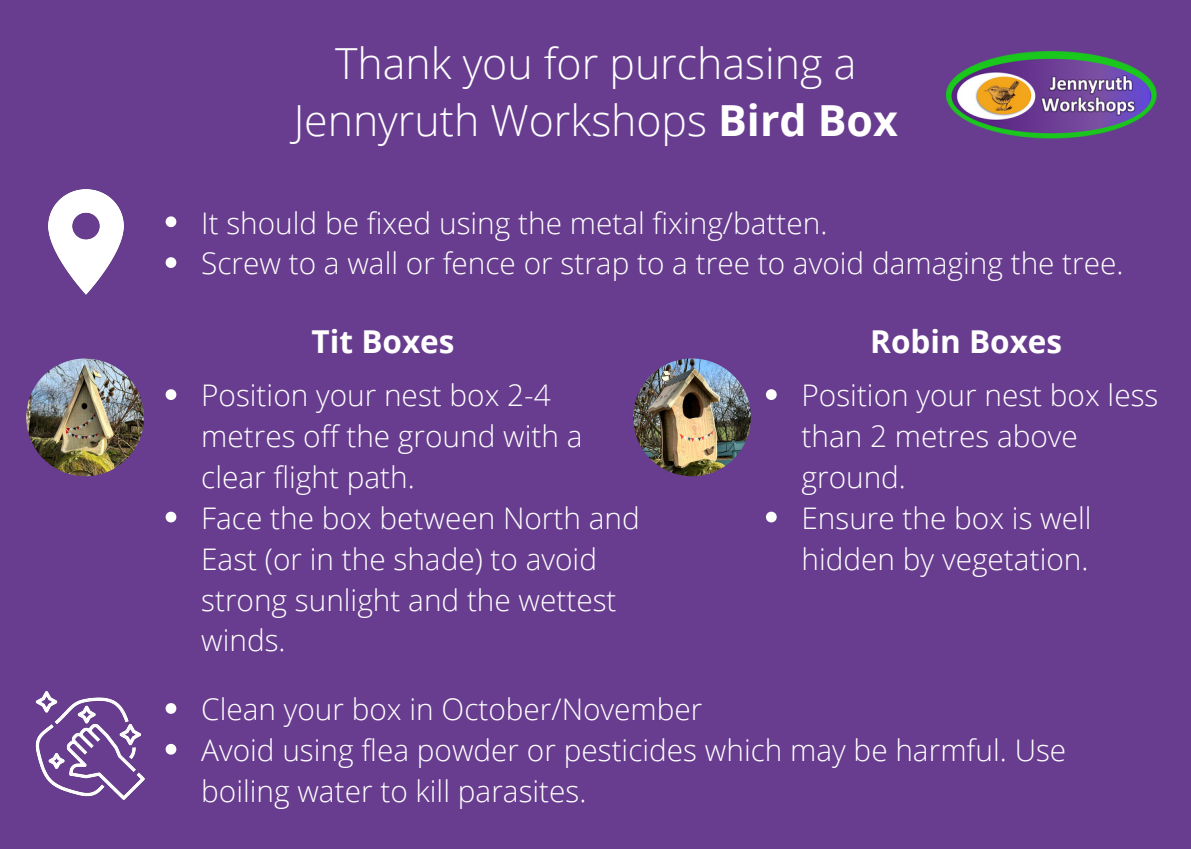
<style>
.page{position:relative;width:1191px;height:849px;background:#683d8f}
.page>*{position:absolute;margin:0;border:0;box-sizing:border-box;transform-origin:0 0}
.t1{font:300 42.8px/57.2px "Open Sans";color:#fff;text-align:center}
.t2{font:700 31.6px "Open Sans";color:#fff}
.t3{font:300 29.6px/40.8px "Open Sans";color:#fff}
.s1{font-weight:700}
</style>
<div class="page">
<img style="left:633px;top:358px;width:118px;height:118px;border-radius:50%">
<img style="left:48px;top:190px;width:75px;height:105px">
<img style="left:35px;top:691px;width:110px;height:108px">
<img style="left:26px;top:358px;width:118px;height:118px;border-radius:50%">
<img style="left:946px;top:51px;width:211px;height:87px">
<svg style="left:166px;top:389px;width:10px;height:11px"></svg>
<svg style="left:166px;top:512px;width:10px;height:10px"></svg>
<svg style="left:166px;top:216px;width:10px;height:11px"></svg>
<svg style="left:166px;top:257px;width:10px;height:11px"></svg>
<svg style="left:166px;top:703px;width:10px;height:11px"></svg>
<svg style="left:166px;top:744px;width:10px;height:11px"></svg>
<svg style="left:766px;top:389px;width:11px;height:11px"></svg>
<svg style="left:766px;top:512px;width:11px;height:10px"></svg>
<p class="t1" style="left:294px;top:34px;width:606px">Thank you for purchasing a<br>Jennyruth Workshops <span class="s1">Bird Box</span></p>
<p class="t3" style="left:201px;top:202px;width:628px">It should be fixed using the metal fixing/batten.</p>
<p class="t3" style="left:201px;top:243px;width:924px">Screw to a wall or fence or strap to a tree to avoid damaging the tree.</p>
<p class="t2" style="left:312px;top:319px;width:144px">Tit Boxes</p>
<p class="t2" style="left:870px;top:319px;width:193px">Robin Boxes</p>
<p class="t3" style="left:201px;top:375px;width:383px">Position your nest box 2-4 metres off the ground with a clear flight path.</p>
<p class="t3" style="left:201px;top:497px;width:440px">Face the box between North and<br>East (or in the shade) to avoid strong sunlight and the wettest winds.</p>
<p class="t3" style="left:802px;top:375px;width:358px">Position your nest box less than 2 metres above ground.</p>
<p class="t3" style="left:802px;top:497px;width:292px">Ensure the box is well hidden by vegetation.</p>
<p class="t3" style="left:201px;top:688px;width:503px">Clean your box in October/November</p>
<p class="t3" style="left:201px;top:729px;width:867px">Avoid using flea powder or pesticides which may be harmful. Use boiling water to kill parasites.</p>
</div>
